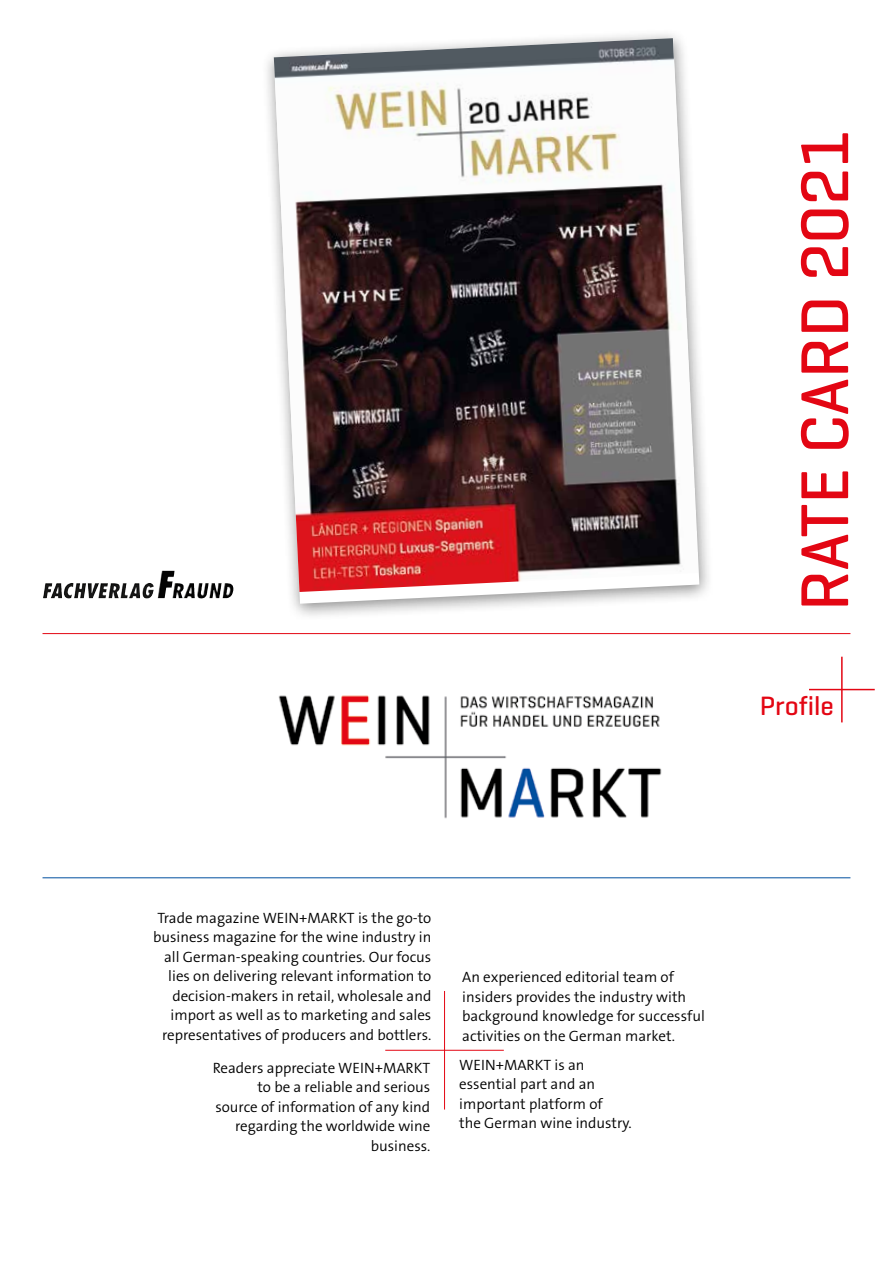
<style>
.page{position:relative;width:893px;height:1263px;background:#fff}
.page>*{position:absolute;margin:0;border:0;box-sizing:border-box;transform-origin:0 0}
.t1{font:500 68.7px "Geogrotesque";color:#e30613}
.t2{font:500 27px "Geogrotesque";color:#e30613}
.t3{font:300 15px/19.5px "The Sans B W4";color:#000;text-align:right}
</style>
<div class="page">
<hr style="left:841px;top:657px;width:2px;height:65px;background:#e30613">
<hr style="left:809px;top:689px;width:66px;height:1px;background:#e30613">
<img style="left:64px;top:571px;width:111px;height:27px">
<img style="left:278px;top:695px;width:384px;height:124px">
<hr style="left:444px;top:991px;width:1px;height:118px;background:#e30613">
<hr style="left:385px;top:1050px;width:119px;height:1px;background:#e30613">
<hr style="left:43px;top:877px;width:807px;height:1px;background:#004f9f">
<hr style="left:43px;top:633px;width:807px;height:1px;background:#e30613">
<div style="left:261px;top:28px;width:453px;height:593px;background:#000;opacity:.45"></div>
<svg style="left:274px;top:38px;width:425px;height:566px"></svg>
<img style="left:274px;top:38px;width:424px;height:554px">
<h1 class="t1" style="left:782px;top:611px;width:483px;rotate:-90deg">RATE CARD 2021</h1>
<h2 class="t2" style="left:760px;top:689px;width:76px">Profile</h2>
<p class="t3" style="left:153px;top:908px;width:280px">Trade magazine WEIN+MARKT is the go-to business magazine for the wine industry in all German-speaking countries. Our focus lies on delivering relevant information to decision-makers in retail, wholesale and import as well as to marketing and sales representatives of producers and bottlers.</p>
<p class="t3" style="left:213px;top:1058px;width:219px">Readers appreciate WEIN+MARKT to be a reliable and serious source of information of any kind regarding the worldwide wine business.</p>
<p class="t3" style="left:462px;top:967px;width:244px;text-align:left">An experienced editorial team of insiders provides the industry with background knowledge for successful activities on the German market.</p>
<p class="t3" style="left:459px;top:1055px;width:174px;text-align:left">WEIN+MARKT is an essential part and an important platform of<br>the German wine industry.</p>
</div>
